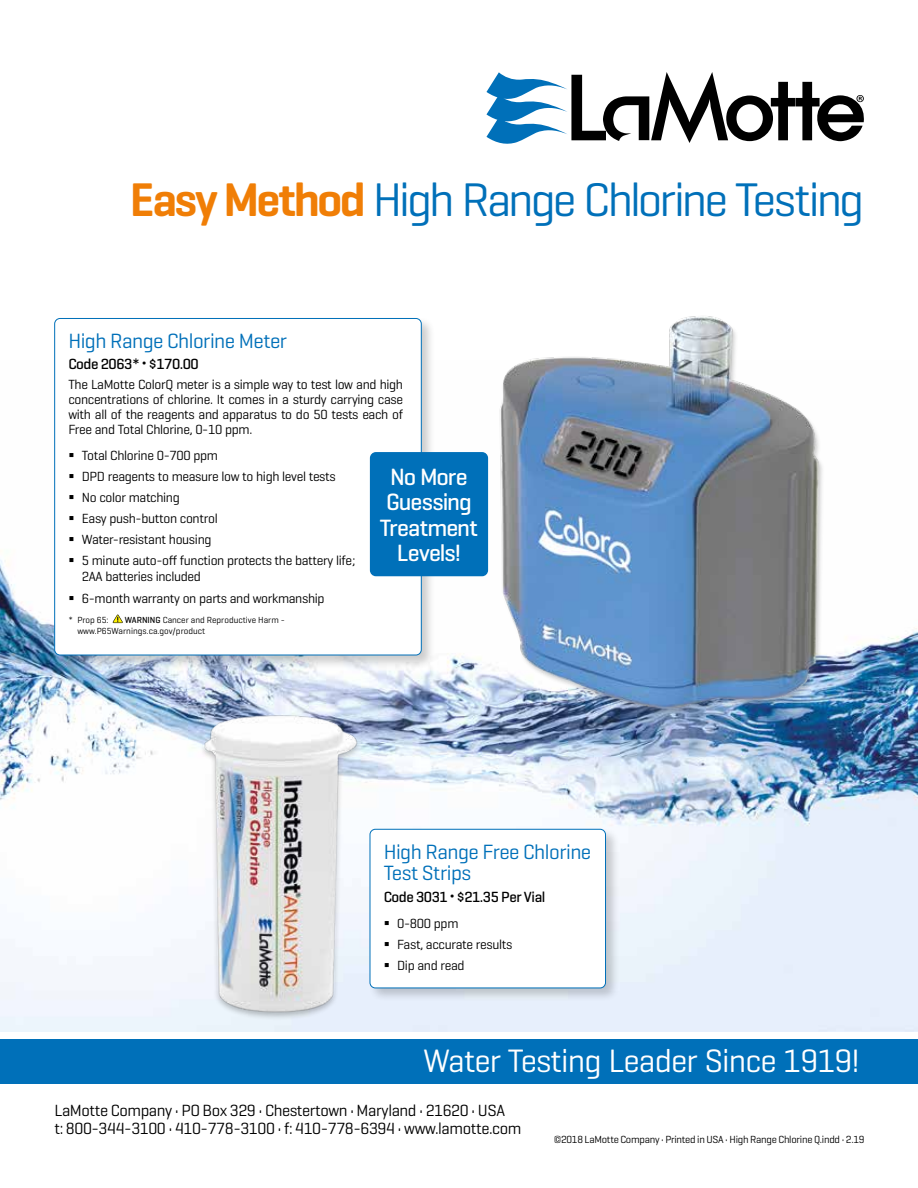
<style>
.page{position:relative;width:918px;height:1188px;background:#fff}
.page>*{position:absolute;margin:0;border:0;box-sizing:border-box;transform-origin:0 0}
.t1{font:48px "Geogrotesque";letter-spacing:-.06em;color:#0070b9}
.t2{font:33px "Geogrotesque";letter-spacing:-.025em;color:#fff}
.t3{font:500 24px/25.5px "Geogrotesque";letter-spacing:-.04em;color:#fff;text-align:center}
.t4{font:21px/21.8px "Geogrotesque";letter-spacing:-.025em;color:#0070b9}
.t5{font:16.5px/18px "Geogrotesque";letter-spacing:-.025em;color:#000}
.t6{font:500 15px "Geogrotesque";letter-spacing:-.03em;color:#000}
.t7{font:13.5px/21px "Geogrotesque";letter-spacing:-.025em;color:#000}
.t8{font:10.5px "Geogrotesque";letter-spacing:-.025em;color:#000}
.t9{font:9px/10.5px "Geogrotesque";color:#000}
.s1{font-weight:600;color:#f07e06}
.s2{font-weight:500}
</style>
<div class="page">
<img style="left:0;top:559px;width:918px;height:473px">
<div style="left:0;top:1040px;width:918px;height:44px;background:#0070b9"></div>
<img style="left:165px;top:673px;width:223px;height:367px">
<div style="left:368px;top:827px;width:252px;height:176px;background:#000;opacity:.2"></div>
<div style="left:370px;top:829px;width:236px;height:159px;background:#fff;border-radius:5px"></div>
<div style="left:370px;top:829px;width:236px;height:159px;border:1px solid #0070b9;border-radius:5px"></div>
<img style="left:476px;top:316px;width:370px;height:424px">
<div style="left:53px;top:316px;width:383px;height:354px;background:#000;opacity:.2"></div>
<div style="left:55px;top:318px;width:366px;height:337px;background:#fff;border-radius:5px"></div>
<svg style="left:113px;top:615px;width:10px;height:8px"></svg>
<div style="left:54px;top:318px;width:367px;height:337px;border:1px solid #0070b9;border-radius:5px"></div>
<div style="left:370px;top:452px;width:118px;height:124px;background:#0070b9;border-radius:6px"></div>
<svg style="left:486px;top:72px;width:378px;height:72px"></svg>
<h1 class="t1" style="left:130px;top:170px;width:736px"><span class="s1">Easy Method</span> High Range Chlorine Testing</h1>
<h3 class="t4" style="left:68px;top:329px;width:220px">High Range Chlorine Meter</h3>
<p class="t6" style="left:68px;top:355px;width:132px">Code 2063* <sup>●</sup> $170.00</p>
<p class="t7" style="left:68px;top:377px;width:336px;line-height:15px;text-align:justify">The LaMotte ColorQ meter is a simple way to test low and high concentrations of chlorine. It comes in a sturdy carrying case with all of the reagents and apparatus to do 50 tests each of Free and Total Chlorine, 0-10 ppm.</p>
<p class="t7" style="left:82px;top:444px;width:275px">Total Chlorine 0-700 ppm<br>DPD reagents to measure low to high level tests<br>No color matching<br>Easy push-button control<br>Water-resistant housing<br>5 minute auto-off function protects the battery life;</p>
<p class="t7" style="left:82px;top:566px;width:244px">2AA batteries included<br>6-month warranty on parts and workmanship</p>
<p class="t9" style="left:68px;top:615px;width:42px">* Prop 65:</p>
<h3 class="t3" style="left:380px;top:463px;width:100px">No More<br>Guessing<br>Treatment<br>Levels!</h3>
<p class="t9" style="left:77px;top:615px;width:209px;text-indent:48px"><span class="s2">WARNING</span> Cancer and Reproductive Harm - www.P65Warnings.ca.gov/product</p>
<h3 class="t4" style="left:384px;top:840px;width:209px">High Range Free Chlorine<br>Test Strips</h3>
<p class="t6" style="left:384px;top:887px;width:163px">Code 3031 <sup>●</sup> $21.35 Per Vial</p>
<p class="t7" style="left:397px;top:913px;width:117px">0-800 ppm<br>Fast, accurate results<br>Dip and read</p>
<h2 class="t2" style="left:423px;top:1040px;width:438px">Water Testing Leader Since 1919!</h2>
<p class="t5" style="left:54px;top:1100px;width:468px">LaMotte Company • PO Box 329 • Chestertown • Maryland • 21620 • USA<br>t: 800-344-3100 • 410-778-3100 • f: 410-778-6394 • www.lamotte.com</p>
<p class="t8" style="left:554px;top:1132px;width:312px">©2018 LaMotte Company • Printed in USA • High Range Chlorine Q.indd • 2.19</p>
</div>
